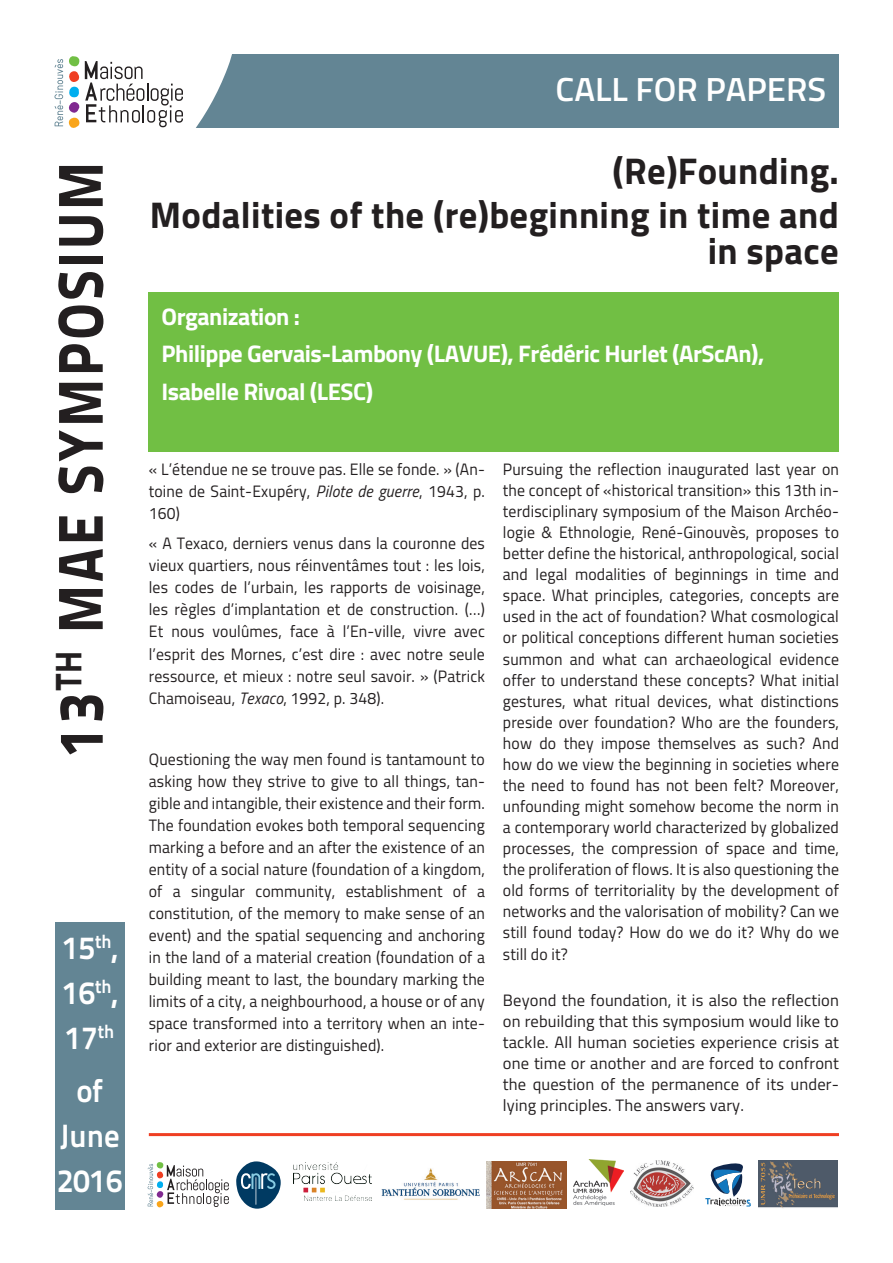
<style>
.page{position:relative;width:893px;height:1263px;background:#fff}
.page>*{position:absolute;margin:0;border:0;box-sizing:border-box;transform-origin:0 0}
.t1{font:63.3px "Titillium Text 25 L 999 wt";letter-spacing:.05em;color:#231f20;scale:.9 1}
.t2{font:700 37.2px/44.5px "Titillium";letter-spacing:.01em;color:#231f20;text-align:right}
.t3{font:600 33.45px "Titillium";color:#fff}
.t4{font:32.25px/45px "Titillium Text 25 L 800 wt";color:#fff;text-align:justify;scale:.96 1}
.t5{font:700 24px/37.3px "Titillium";letter-spacing:-.02em;color:#fff}
.t6{font:16.5px/21px "Titillium";letter-spacing:.01em;color:#231f20;text-align:justify;scale:.95 1}
.t7{font:16.5px/21px "Titillium";letter-spacing:.01em;color:#231f20;text-align:justify}
.s1{font-style:italic}
</style>
<div class="page">
<div style="left:55px;top:922px;width:70px;height:287px;background:#638594"></div>
<div style="left:55px;top:54px;width:784px;height:73px;background:#638594"></div>
<div style="left:149px;top:292px;width:690px;height:160px;background:#71bf44"></div>
<hr style="left:149px;top:1133px;width:690px;height:3px;background:#ef3e22">
<svg style="left:54px;top:54px;width:180px;height:74px;background:#d7d9da"></svg>
<svg style="left:236px;top:1161px;width:45px;height:48px"></svg>
<img style="left:573px;top:1159px;width:50px;height:47px">
<img style="left:486px;top:1161px;width:80px;height:47px">
<svg style="left:148px;top:1162px;width:81px;height:45px"></svg>
<img style="left:294px;top:1163px;width:78px;height:38px">
<img style="left:630px;top:1161px;width:63px;height:45px">
<svg style="left:705px;top:1163px;width:46px;height:43px"></svg>
<img style="left:758px;top:1160px;width:79px;height:48px">
<img style="left:381px;top:1168px;width:99px;height:32px">
<h1 class="t1" style="left:31px;top:756px;width:653px;rotate:-90deg">13<sup>th</sup> MAE Symposium</h1>
<h3 class="t4" style="left:63px;top:923px;width:58px">15<sup>th</sup>, 16<sup>th</sup>, 17<sup>th</sup></h3>
<h3 class="t4" style="left:57px;top:1066px;width:69px;text-align:center">of<br>June<br>2016</h3>
<h3 class="t3" style="left:556px;top:64px;width:272px">CALL FOR PAPERS</h3>
<h2 class="t2" style="left:150px;top:146px;width:691px">(Re)Founding.<br>Modalities of the (re)beginning in time and</h2>
<h2 class="t2" style="left:708px;top:227px;width:133px">in space</h2>
<h3 class="t5" style="left:162px;top:297px;width:604px">Organization :<br>Philippe Gervais-Lambony (LAVUE), Frédéric Hurlet (ArScAn),<br>Isabelle Rivoal (LESC)</h3>
<p class="t6" style="left:149px;top:457px;width:355px;line-height:22px">« L’étendue ne se trouve pas. Elle se fonde. » (An&shy;toine de Saint-Exupéry, <span class="s1">Pilote de guerre</span>, 1943, p.<br>160)</p>
<p class="t6" style="left:149px;top:532px;width:355px;line-height:22px">« A Texaco, derniers venus dans la couronne des vieux quartiers, nous réinventâmes tout : les lois, les codes de l’urbain, les rapports de voisinage, les règles d’implantation et de construction. (…)<br>Et nous voulûmes, face à l’En-ville, vivre avec l’esprit des Mornes, c’est dire : avec notre seule ressource, et mieux : notre seul savoir. » (Patrick Chamoiseau, <span class="s1">Texaco</span>, 1992, p. 348).</p>
<p class="t6" style="left:149px;top:747px;width:355px;line-height:22px">Questioning the way men found is tantamount to asking how they strive to give to all things, tan&shy;gible and intangible, their existence and their form.<br>The foundation evokes both temporal sequencing marking a before and an after the existence of an entity of a social nature (foundation of a kingdom, of a singular community, establishment of a constitution, of the memory to make sense of an event) and the spatial sequencing and anchoring in the land of a material creation (foundation of a building meant to last, the boundary marking the limits of a city, a neighbourhood, a house or of any space transformed into a territory when an inte&shy;rior and exterior are distinguished).</p>
<p class="t6" style="left:503px;top:458px;width:355px">Pursuing the reflection inaugurated last year on the concept of «historical transition» this 13th in&shy;terdisciplinary symposium of the Maison Archéo&shy;logie &amp; Ethnologie, René-Ginouvès, proposes to better define the historical, anthropological, social and legal modalities of beginnings in time and space. What principles, categories, concepts are used in the act of foundation? What cosmological or political conceptions different human societies summon and what can archaeological evidence offer to understand these concepts? What initial gestures, what ritual devices, what distinctions preside over foundation? Who are the founders, how do they impose themselves as such? And how do we view the beginning in societies where the need to found has not been felt? Moreover, unfounding might somehow become the norm in a contemporary world characterized by globalized processes, the compression of space and time, the proliferation of flows. It is also questioning the old forms of territoriality by the development of networks and the valorisation of mobility? Can we still found today? How do we do it? Why do we still do it?</p>
<p class="t7" style="left:503px;top:989px;width:338px">Beyond the foundation, it is also the reflection on rebuilding that this symposium would like to tackle. All human societies experience crisis at one time or another and are forced to confront the question of the permanence of its under&shy;lying principles. The answers vary.</p>
</div>
